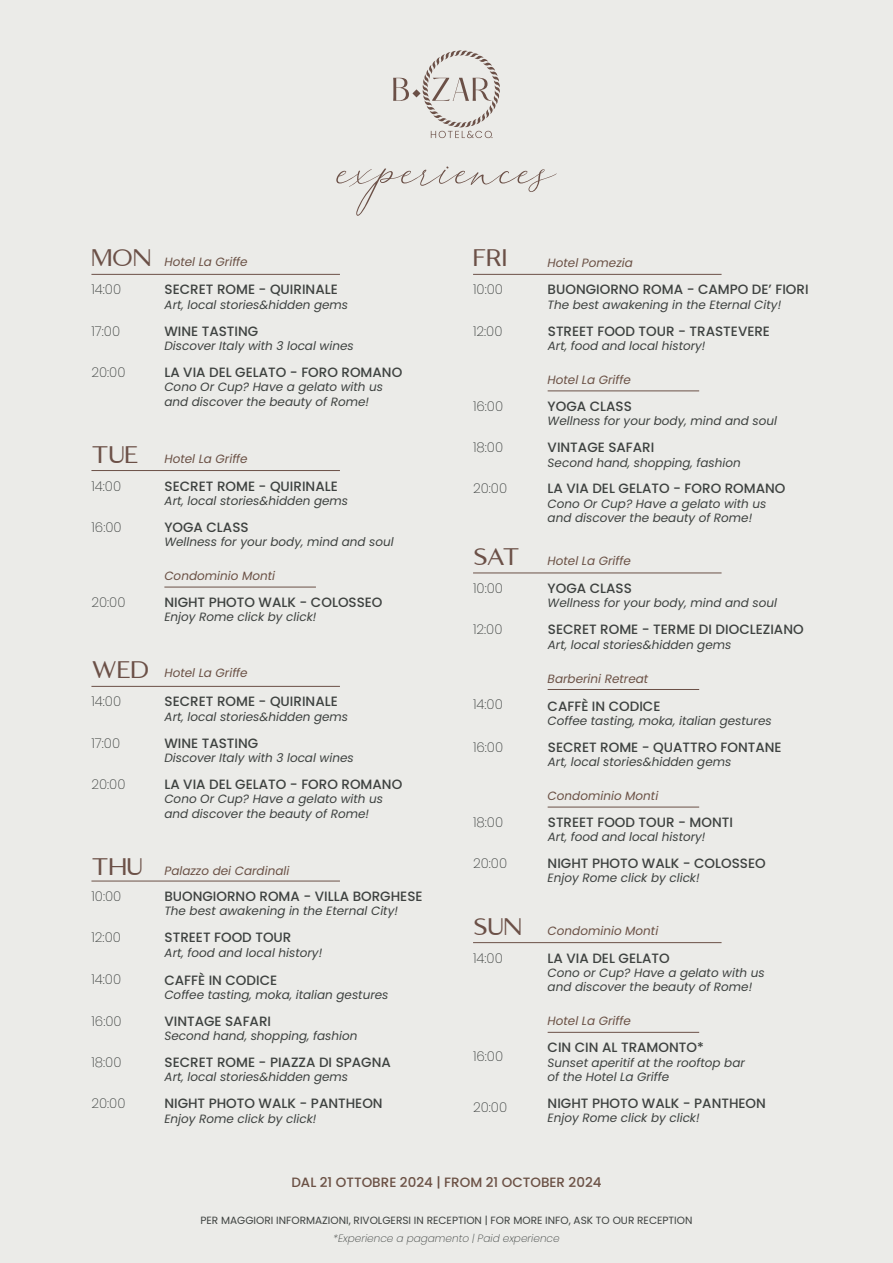
<style>
.page{position:relative;width:893px;height:1263px;background:#ebebe8}
.page>*{position:absolute;margin:0;border:0;box-sizing:border-box;transform-origin:0 0}
.t1{font:58.2px "Aerotis";color:#6b5047}
.t2{font:24px "Logam";color:#6b5047}
.t3{font:500 13.5px "Poppins";color:#3e4240}
.t4{font:200 13.5px "Poppins";color:#3e4240}
.t5{font:500 13.5px "Poppins";color:#6b5145}
.t6{font:italic 12px/14.4px "Poppins";color:#3e4240}
.t7{font:italic 12px "Poppins";color:#6b5145}
.t8{font:10.5px "Poppins";color:#3e4240}
.t9{font:italic 200 10.5px "Poppins";color:#3e4240}
.s1{font-family:"Logam";font-style:normal;font-size:24px;color:#6b5047}
</style>
<div class="page">
<svg style="left:393px;top:50px;width:107px;height:88px"></svg>
<hr style="left:91px;top:274px;width:249px;height:1px;background:#6b5047">
<hr style="left:91px;top:686px;width:249px;height:1px;background:#6b5047">
<hr style="left:91px;top:881px;width:249px;height:1px;background:#6b5047">
<hr style="left:473px;top:274px;width:249px;height:1px;background:#6b5047">
<hr style="left:548px;top:390px;width:151px;height:1px;background:#6b5047">
<hr style="left:473px;top:573px;width:249px;height:1px;background:#6b5047">
<hr style="left:548px;top:689px;width:151px;height:1px;background:#6b5047">
<hr style="left:548px;top:807px;width:151px;height:1px;background:#6b5047">
<hr style="left:91px;top:470px;width:249px;height:1px;background:#6b5047">
<hr style="left:164px;top:587px;width:152px;height:1px;background:#6b5047">
<hr style="left:473px;top:942px;width:249px;height:1px;background:#6b5047">
<hr style="left:548px;top:1032px;width:151px;height:1px;background:#6b5047">
<h1 class="t1" style="left:339px;top:136px;width:218px">experiences</h1>
<h2 class="t2" style="left:91px;top:244px;width:61px">MON</h2>
<p class="t7" style="left:164px;top:255px;width:85px">Hotel La Griffe</p>
<h2 class="t2" style="left:473px;top:244px;width:35px">FRI</h2>
<p class="t7" style="left:548px;top:255px;width:87px">Hotel Pomezia</p>
<p class="t4" style="left:91px;top:282px;width:31px">14:00</p>
<p class="t3" style="left:165px;top:282px;width:175px">SECRET ROME - QUIRINALE</p>
<p class="t6" style="left:165px;top:297px;width:185px">Art, local stories&amp;hidden gems</p>
<p class="t4" style="left:473px;top:282px;width:31px">10:00</p>
<p class="t3" style="left:548px;top:282px;width:262px">BUONGIORNO ROMA - CAMPO DE’ FIORI</p>
<p class="t6" style="left:548px;top:297px;width:235px">The best awakening in the Eternal City!</p>
<p class="t4" style="left:91px;top:323px;width:30px">17:00</p>
<p class="t3" style="left:164px;top:323px;width:95px">WINE TASTING</p>
<p class="t6" style="left:164px;top:339px;width:191px">Discover Italy with 3 local wines</p>
<p class="t4" style="left:473px;top:323px;width:31px">12:00</p>
<p class="t3" style="left:548px;top:323px;width:224px">STREET FOOD TOUR - TRASTEVERE</p>
<p class="t6" style="left:548px;top:339px;width:159px">Art, food and local history!</p>
<p class="t4" style="left:91px;top:364px;width:36px">20:00</p>
<p class="t3" style="left:164px;top:364px;width:239px">LA VIA DEL GELATO - FORO ROMANO</p>
<p class="t6" style="left:164px;top:380px;width:220px">Cono Or Cup? Have a gelato with us and discover the beauty of Rome!</p>
<p class="t4" style="left:473px;top:398px;width:32px">16:00</p>
<p class="t7" style="left:548px;top:373px;width:85px">Hotel La Griffe</p>
<p class="t3" style="left:548px;top:398px;width:86px">YOGA CLASS</p>
<p class="t6" style="left:548px;top:414px;width:231px">Wellness for your body, mind and soul</p>
<p class="t7" style="left:91px;top:451px;width:158px"><span class="s1">TUE</span> Hotel La Griffe</p>
<p class="t3" style="left:165px;top:478px;width:175px">SECRET ROME - QUIRINALE</p>
<p class="t6" style="left:165px;top:494px;width:185px">Art, local stories&amp;hidden gems</p>
<p class="t4" style="left:91px;top:478px;width:31px">14:00</p>
<p class="t4" style="left:91px;top:519px;width:32px">16:00</p>
<p class="t4" style="left:91px;top:594px;width:36px">20:00</p>
<p class="t3" style="left:164px;top:519px;width:86px">YOGA CLASS</p>
<p class="t6" style="left:164px;top:535px;width:231px">Wellness for your body, mind and soul</p>
<p class="t7" style="left:164px;top:569px;width:112px">Condominio Monti</p>
<p class="t3" style="left:164px;top:594px;width:220px">NIGHT PHOTO WALK - COLOSSEO</p>
<p class="t6" style="left:164px;top:610px;width:154px">Enjoy Rome click by click!</p>
<p class="t7" style="left:91px;top:666px;width:158px"><span class="s1">WED</span> Hotel La Griffe</p>
<p class="t3" style="left:165px;top:694px;width:175px">SECRET ROME - QUIRINALE</p>
<p class="t6" style="left:165px;top:709px;width:185px">Art, local stories&amp;hidden gems</p>
<p class="t4" style="left:91px;top:694px;width:31px">14:00</p>
<p class="t4" style="left:91px;top:735px;width:30px">17:00</p>
<p class="t4" style="left:91px;top:776px;width:36px">20:00</p>
<p class="t3" style="left:164px;top:735px;width:95px">WINE TASTING</p>
<p class="t6" style="left:164px;top:751px;width:191px">Discover Italy with 3 local wines</p>
<p class="t3" style="left:164px;top:776px;width:239px">LA VIA DEL GELATO - FORO ROMANO</p>
<p class="t6" style="left:164px;top:792px;width:220px">Cono Or Cup? Have a gelato with us and discover the beauty of Rome!</p>
<p class="t7" style="left:91px;top:863px;width:199px"><span class="s1">THU</span> Palazzo dei Cardinali</p>
<p class="t3" style="left:164px;top:888px;width:260px">BUONGIORNO ROMA - VILLA BORGHESE</p>
<p class="t6" style="left:164px;top:904px;width:235px">The best awakening in the Eternal City!</p>
<p class="t4" style="left:91px;top:888px;width:31px">10:00</p>
<p class="t4" style="left:91px;top:930px;width:31px">12:00</p>
<p class="t3" style="left:165px;top:930px;width:128px">STREET FOOD TOUR</p>
<p class="t6" style="left:165px;top:945px;width:159px">Art, food and local history!</p>
<p class="t4" style="left:91px;top:971px;width:31px">14:00</p>
<p class="t3" style="left:164px;top:972px;width:114px">CAFFÈ IN CODICE</p>
<p class="t6" style="left:164px;top:987px;width:226px">Coffee tasting, moka, italian gestures</p>
<p class="t4" style="left:91px;top:1013px;width:32px">16:00</p>
<p class="t3" style="left:164px;top:1013px;width:108px">VINTAGE SAFARI</p>
<p class="t6" style="left:164px;top:1029px;width:195px">Second hand, shopping, fashion</p>
<p class="t4" style="left:91px;top:1054px;width:32px">18:00</p>
<p class="t3" style="left:165px;top:1054px;width:228px">SECRET ROME - PIAZZA DI SPAGNA</p>
<p class="t6" style="left:165px;top:1070px;width:185px">Art, local stories&amp;hidden gems</p>
<p class="t4" style="left:91px;top:1096px;width:36px">20:00</p>
<p class="t3" style="left:164px;top:1096px;width:220px">NIGHT PHOTO WALK - PANTHEON</p>
<p class="t6" style="left:164px;top:1111px;width:154px">Enjoy Rome click by click!</p>
<p class="t4" style="left:473px;top:440px;width:32px">18:00</p>
<p class="t4" style="left:473px;top:481px;width:36px">20:00</p>
<p class="t3" style="left:548px;top:439px;width:108px">VINTAGE SAFARI</p>
<p class="t6" style="left:548px;top:455px;width:195px">Second hand, shopping, fashion</p>
<p class="t3" style="left:548px;top:481px;width:239px">LA VIA DEL GELATO - FORO ROMANO</p>
<p class="t6" style="left:548px;top:496px;width:220px">Cono Or Cup? Have a gelato with us and discover the beauty of Rome!</p>
<p class="t7" style="left:473px;top:554px;width:159px"><span class="s1">SAT</span> Hotel La Griffe</p>
<p class="t3" style="left:548px;top:580px;width:86px">YOGA CLASS</p>
<p class="t6" style="left:548px;top:596px;width:231px">Wellness for your body, mind and soul</p>
<p class="t4" style="left:473px;top:580px;width:31px">10:00</p>
<p class="t4" style="left:473px;top:622px;width:31px">12:00</p>
<p class="t3" style="left:548px;top:622px;width:257px">SECRET ROME - TERME DI DIOCLEZIANO</p>
<p class="t6" style="left:548px;top:637px;width:185px">Art, local stories&amp;hidden gems</p>
<p class="t7" style="left:548px;top:671px;width:102px">Barberini Retreat</p>
<p class="t4" style="left:473px;top:697px;width:31px">14:00</p>
<p class="t3" style="left:548px;top:698px;width:114px">CAFFÈ IN CODICE</p>
<p class="t6" style="left:548px;top:713px;width:226px">Coffee tasting, moka, italian gestures</p>
<p class="t4" style="left:473px;top:739px;width:32px">16:00</p>
<p class="t3" style="left:548px;top:739px;width:235px">SECRET ROME - QUATTRO FONTANE</p>
<p class="t6" style="left:548px;top:755px;width:185px">Art, local stories&amp;hidden gems</p>
<p class="t7" style="left:548px;top:789px;width:112px">Condominio Monti</p>
<p class="t4" style="left:473px;top:814px;width:32px">18:00</p>
<p class="t3" style="left:548px;top:814px;width:187px">STREET FOOD TOUR - MONTI</p>
<p class="t6" style="left:548px;top:830px;width:159px">Art, food and local history!</p>
<p class="t4" style="left:473px;top:855px;width:36px">20:00</p>
<p class="t3" style="left:548px;top:855px;width:220px">NIGHT PHOTO WALK - COLOSSEO</p>
<p class="t6" style="left:548px;top:871px;width:154px">Enjoy Rome click by click!</p>
<h2 class="t2" style="left:473px;top:912px;width:50px">SUN</h2>
<p class="t7" style="left:548px;top:923px;width:112px">Condominio Monti</p>
<p class="t4" style="left:473px;top:950px;width:31px">14:00</p>
<p class="t3" style="left:548px;top:950px;width:124px">LA VIA DEL GELATO</p>
<p class="t6" style="left:548px;top:966px;width:218px">Cono or Cup? Have a gelato with us and discover the beauty of Rome!</p>
<p class="t7" style="left:548px;top:1014px;width:85px">Hotel La Griffe</p>
<p class="t4" style="left:473px;top:1048px;width:32px">16:00</p>
<p class="t3" style="left:548px;top:1040px;width:158px">CIN CIN AL TRAMONTO*</p>
<p class="t6" style="left:548px;top:1055px;width:199px">Sunset aperitif at the rooftop bar of the Hotel La Griffe</p>
<p class="t4" style="left:473px;top:1099px;width:36px">20:00</p>
<p class="t3" style="left:548px;top:1095px;width:220px">NIGHT PHOTO WALK - PANTHEON</p>
<p class="t6" style="left:548px;top:1111px;width:154px">Enjoy Rome click by click!</p>
<p class="t5" style="left:291px;top:1175px;width:312px">DAL 21 OTTOBRE 2024 | FROM 21 OCTOBER 2024</p>
<p class="t8" style="left:200px;top:1214px;width:493px">PER MAGGIORI INFORMAZIONI, RIVOLGERSI IN RECEPTION | FOR MORE INFO, ASK TO OUR RECEPTION</p>
<p class="t9" style="left:333px;top:1232px;width:228px">*Experience a pagamento | Paid experience</p>
</div>
